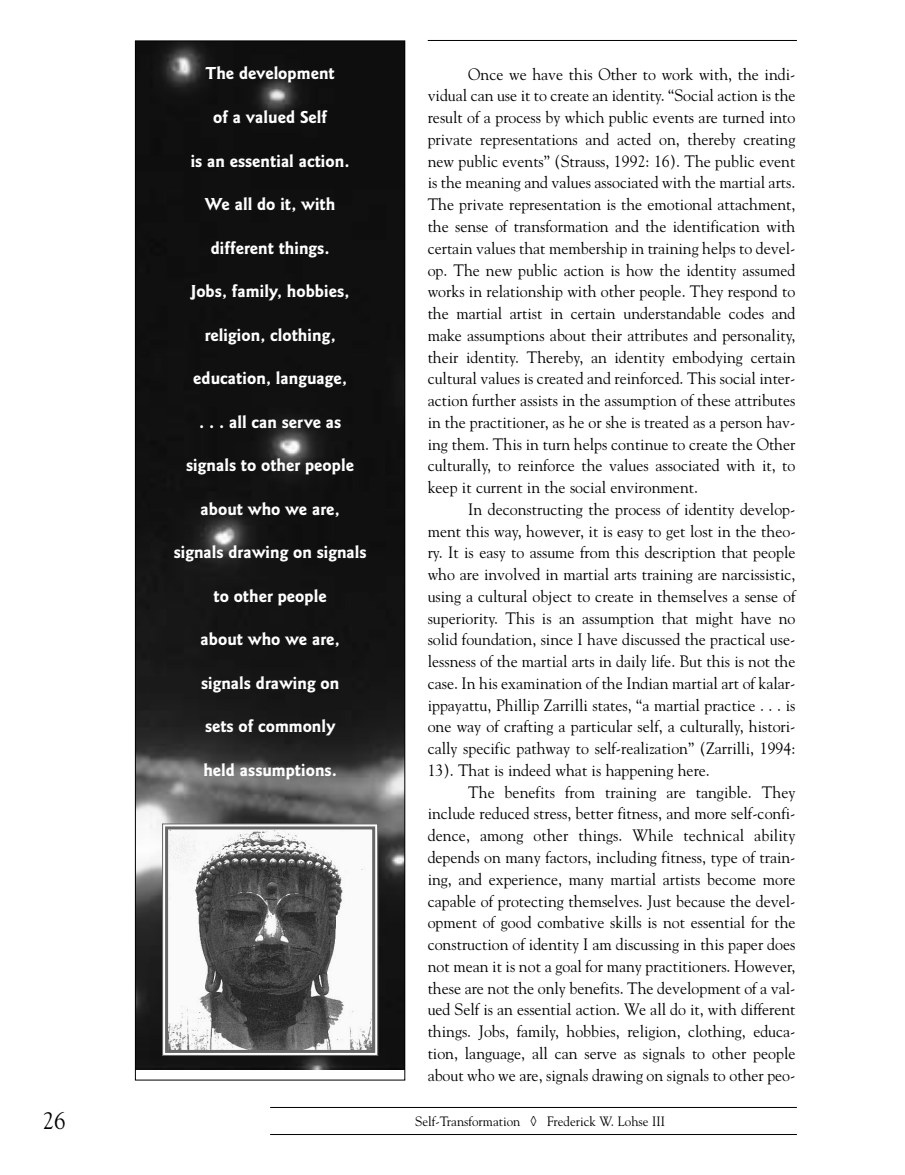
<style>
.page{position:relative;width:905px;height:1175px;background:#fff}
.page>*{position:absolute;margin:0;border:0;box-sizing:border-box;transform-origin:0 0}
.t1{font:24px "Goudy";color:#000;scale:.96 1}
.t2{font:700 18px "Goudy Sans";color:#fff;scale:.96 1}
.t3{font:16.5px/21.8px "Goudy";color:#000;text-align:justify;scale:.96 1}
.t4{font:13.5px "Goudy";color:#000;scale:.96 1}
</style>
<div class="page">
<hr style="left:270px;top:1134px;width:526px;height:1px;background:#000">
<hr style="left:270px;top:1107px;width:526px;height:1px;background:#000">
<hr style="left:428px;top:40px;width:368px;height:1px;background:#000">
<img style="left:137px;top:42px;width:266px;height:1027px">
<img style="left:169px;top:830px;width:202px;height:219px">
<div style="left:162px;top:823px;width:216px;height:232px;border:1px solid #666"></div>
<div style="left:165px;top:826px;width:210px;height:227px;border:3px solid #666"></div>
<p class="t2" style="left:205px;top:67px;width:136px">The development</p>
<p class="t2" style="left:213px;top:110px;width:120px">of a valued Self</p>
<p class="t2" style="left:191px;top:154px;width:167px">is an essential action.</p>
<p class="t2" style="left:205px;top:197px;width:137px">We all do it, with</p>
<p class="t2" style="left:211px;top:241px;width:125px">different things.</p>
<p class="t2" style="left:191px;top:284px;width:167px">Jobs, family, hobbies,</p>
<p class="t2" style="left:205px;top:328px;width:138px">religion, clothing,</p>
<p class="t2" style="left:193px;top:371px;width:162px">education, language,</p>
<p class="t2" style="left:199px;top:415px;width:149px">. . . all can serve as</p>
<p class="t2" style="left:186px;top:458px;width:176px">signals to other people</p>
<p class="t2" style="left:200px;top:502px;width:146px">about who we are,</p>
<p class="t2" style="left:174px;top:545px;width:202px">signals drawing on signals</p>
<p class="t2" style="left:213px;top:589px;width:119px">to other people</p>
<p class="t2" style="left:200px;top:632px;width:146px">about who we are,</p>
<p class="t2" style="left:201px;top:676px;width:145px">signals drawing on</p>
<p class="t2" style="left:205px;top:719px;width:137px">sets of commonly</p>
<p class="t2" style="left:203px;top:763px;width:141px">held assumptions.</p>
<p class="t3" style="left:427px;top:63px;width:385px;text-indent:40px">Once we have this Other to work with, the indi&shy;vidual can use it to create an identity. “Social action is the result of a process by which public events are turned into private representations and acted on, thereby creating new public events” (Strauss, 1992: 16). The public event is the meaning and values associated with the martial arts.<br>The private representation is the emotional attachment, the sense of transformation and the identification with certain values that membership in training helps to devel&shy;op. The new public action is how the identity assumed works in relationship with other people. They respond to the martial artist in certain understandable codes and make assumptions about their attributes and personality, their identity. Thereby, an identity embodying certain cultural values is created and reinforced. This social inter&shy;action further assists in the assumption of these attributes in the practitioner, as he or she is treated as a person hav&shy;ing them. This in turn helps continue to create the Other culturally, to reinforce the values associated with it, to keep it current in the social environment.</p>
<p class="t3" style="left:427px;top:498px;width:385px;text-indent:40px">In deconstructing the process of identity develop&shy;ment this way, however, it is easy to get lost in the theo&shy;ry. It is easy to assume from this description that people who are involved in martial arts training are narcissistic, using a cultural object to create in themselves a sense of superiority. This is an assumption that might have no solid foundation, since I have discussed the practical use&shy;lessness of the martial arts in daily life. But this is not the case. In his examination of the Indian martial art of kalar&shy;ippayattu, Phillip Zarrilli states, “a martial practice . . . is one way of crafting a particular self, a culturally, histori&shy;cally specific pathway to self-realization” (Zarrilli, 1994:<br>13). That is indeed what is happening here.</p>
<p class="t3" style="left:427px;top:781px;width:385px;text-indent:40px">The benefits from training are tangible. They include reduced stress, better fitness, and more self-confi&shy;dence, among other things. While technical ability depends on many factors, including fitness, type of train&shy;ing, and experience, many martial artists become more capable of protecting themselves. Just because the devel&shy;opment of good combative skills is not essential for the construction of identity I am discussing in this paper does not mean it is not a goal for many practitioners. However, these are not the only benefits. The development of a val&shy;ued Self is an essential action. We all do it, with different things. Jobs, family, hobbies, religion, clothing, educa&shy;tion, language, all can serve as signals to other people about who we are, signals drawing on signals to other peo-</p>
<h1 class="t1" style="left:43px;top:1107px;width:26px">26</h1>
<p class="t4" style="left:415px;top:1113px;width:262px">Self-Transformation ◊ Frederick W. Lohse III</p>
</div>
